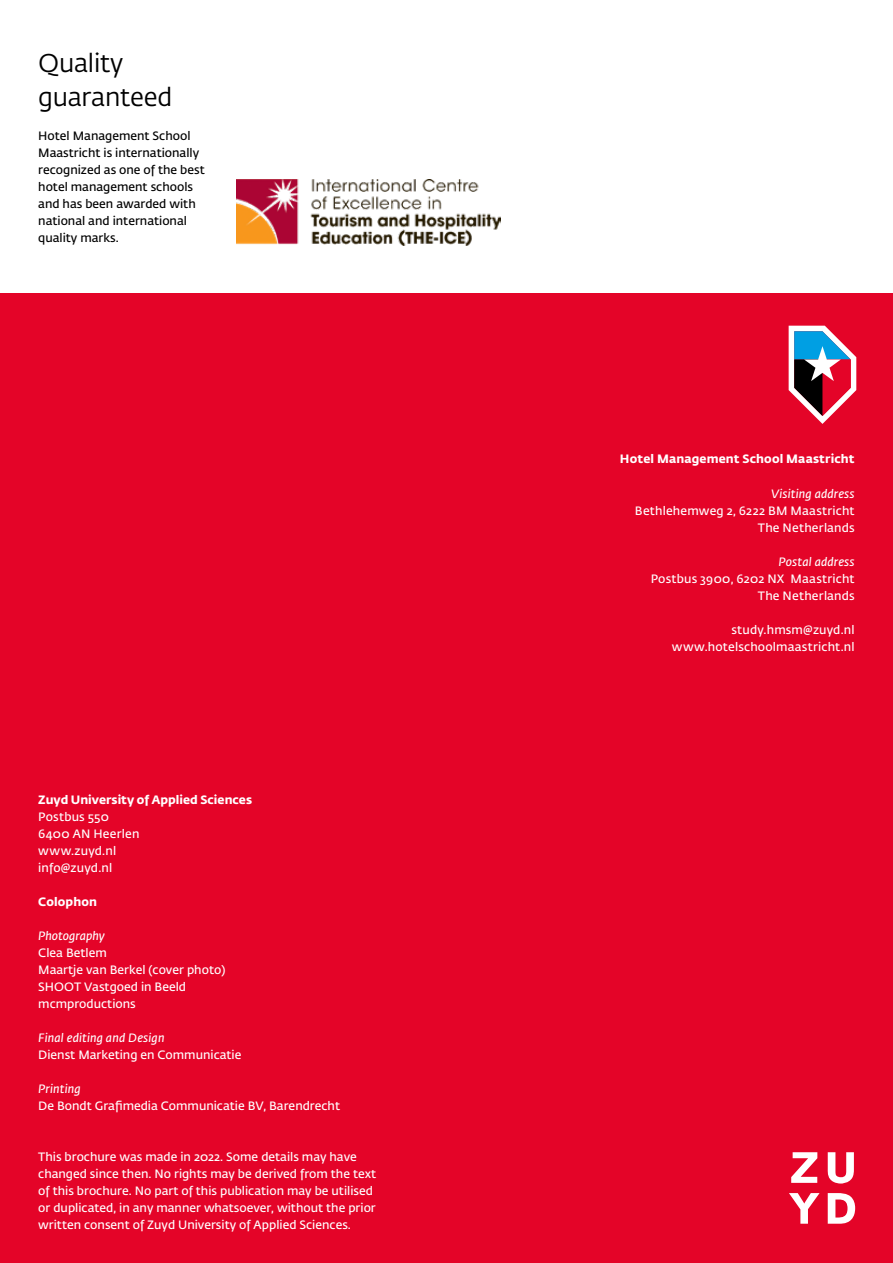
<style>
.page{position:relative;width:893px;height:1263px;background:#fff}
.page>*{position:absolute;margin:0;border:0;box-sizing:border-box;transform-origin:0 0}
.t1{font:25.5px/34px "Fedra Sans Std";letter-spacing:-.01em;color:#000}
.t2{font:600 12px/17px "Fedra Sans Std";color:#fff}
.t3{font:600 12px/17px "Fedra Sans Std";color:#000}
.t4{font:700 12px "Fedra Sans Std";letter-spacing:.01em;color:#fff}
.t5{font:italic 600 12px "Fedra Sans Std";letter-spacing:.01em;color:#fff}
</style>
<div class="page">
<div style="left:0;top:293px;width:893px;height:970px;background:#e40428"></div>
<svg style="left:791px;top:1152px;width:26px;height:31px"></svg>
<svg style="left:828px;top:1152px;width:26px;height:31px"></svg>
<svg style="left:789px;top:1193px;width:30px;height:31px"></svg>
<svg style="left:828px;top:1193px;width:27px;height:31px"></svg>
<svg style="left:789px;top:326px;width:67px;height:98px"></svg>
<img style="left:236px;top:179px;width:265px;height:67px">
<h1 class="t1" style="left:38px;top:47px;width:136px">Quality guaranteed</h1>
<p class="t3" style="left:38px;top:128px;width:168px">Hotel Management School<br>Maastricht is internationally recognized as one of the best hotel management schools and has been awarded with national and international quality marks.</p>
<p class="t4" style="left:38px;top:792px;width:215px">Zuyd University of Applied Sciences</p>
<p class="t2" style="left:38px;top:808px;width:103px">Postbus 550<br>6400 AN Heerlen www.zuyd.nl info@zuyd.nl</p>
<p class="t4" style="left:38px;top:894px;width:60px">Colophon</p>
<p class="t5" style="left:38px;top:928px;width:68px">Photography</p>
<p class="t2" style="left:38px;top:944px;width:189px">Clea Betlem<br>Maartje van Berkel (cover photo)<br>SHOOT Vastgoed in Beeld mcmproductions</p>
<p class="t5" style="left:38px;top:1030px;width:128px">Final editing and Design</p>
<p class="t2" style="left:38px;top:1046px;width:205px">Dienst Marketing en Communicatie</p>
<p class="t5" style="left:38px;top:1081px;width:44px">Printing</p>
<p class="t2" style="left:38px;top:1097px;width:303px">De Bondt Grafimedia Communicatie BV, Barendrecht</p>
<p class="t2" style="left:38px;top:1148px;width:340px">This brochure was made in 2022. Some details may have changed since then. No rights may be derived from the text of this brochure. No part of this publication may be utilised or duplicated, in any manner whatsoever, without the prior written consent of Zuyd University of Applied Sciences.</p>
<p class="t4" style="left:620px;top:451px;width:236px">Hotel Management School Maastricht</p>
<p class="t5" style="left:771px;top:486px;width:85px">Visiting address</p>
<p class="t2" style="left:635px;top:502px;width:221px;text-align:right">Bethlehemweg 2, 6222 BM Maastricht<br>The Netherlands</p>
<p class="t5" style="left:778px;top:554px;width:78px">Postal address</p>
<p class="t2" style="left:651px;top:570px;width:206px;text-align:right">Postbus 3900, 6202 NX Maastricht<br>The Netherlands</p>
<p class="t2" style="left:672px;top:621px;width:184px;text-align:right">study.hmsm@zuyd.nl www.hotelschoolmaastricht.nl</p>
</div>
